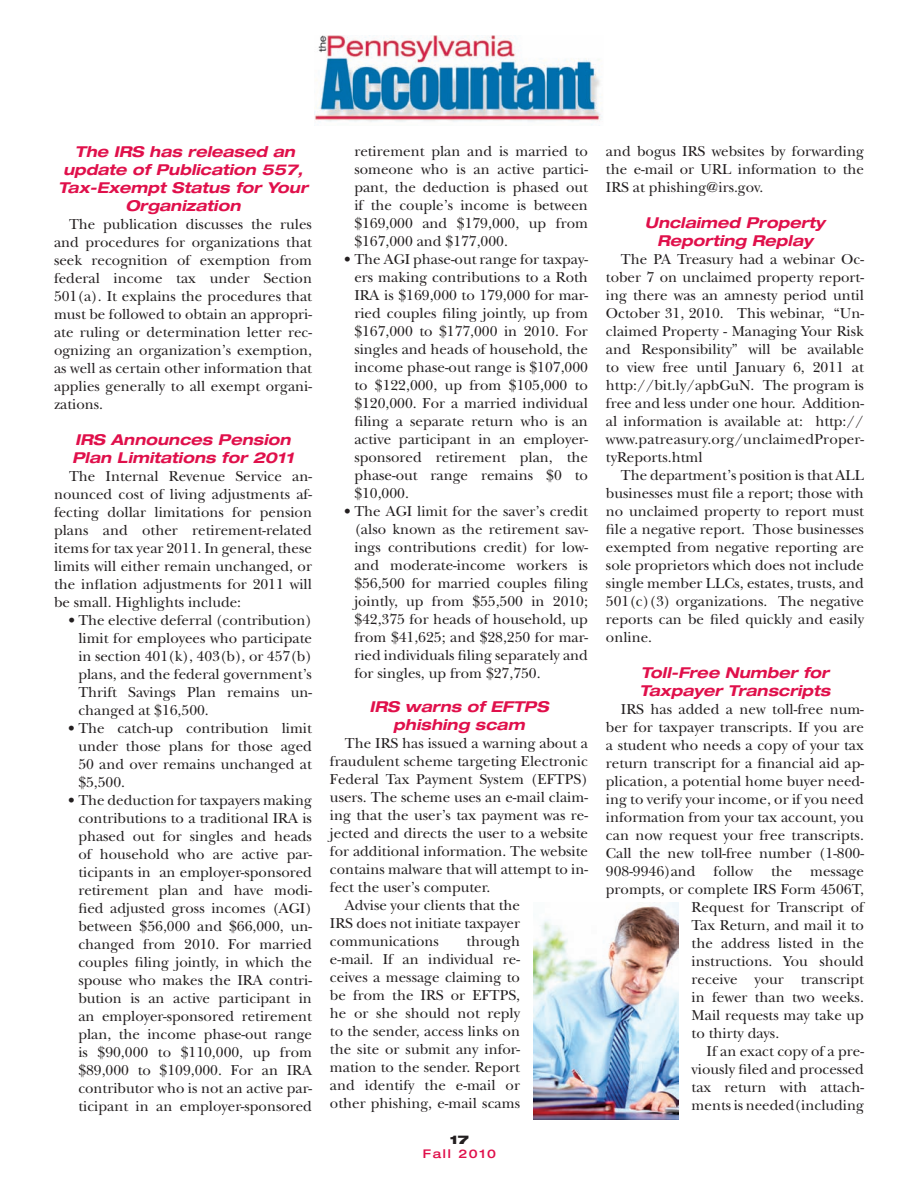
<style>
.page{position:relative;width:918px;height:1188px;background:#fff}
.page>*{position:absolute;margin:0;border:0;box-sizing:border-box;transform-origin:0 0}
.t1{font:15px/18px "New Baskerville";color:#231f20;text-align:justify}
.t2{font:italic 700 expanded 15px/18px "Helvetica Neue";color:#e0104b;text-align:center}
.t3{font:500 expanded 12px "Helvetica Neue";letter-spacing:.14em;color:#e0104b}
.t4{font:900 expanded 12px "Helvetica Neue";color:#231f20}
.s1{font-weight:700}
</style>
<div class="page">
<img style="left:314px;top:35px;width:288px;height:90px">
<img style="left:534px;top:903px;width:144px;height:216px">
<p class="t2" style="left:58px;top:142px;width:251px">The IRS has released an update of Publication 557,<br>Tax-Exempt Status for Your<br>Organization</p>
<p class="t1" style="left:54px;top:215px;width:260px;text-indent:15px">The publication discusses the rules and procedures for organizations that seek recognition of exemption from federal income tax under Section 501(a). It explains the procedures that must be followed to obtain an appropri&shy;ate ruling or determination letter rec&shy;ognizing an organization’s exemption, as well as certain other information that applies generally to all exempt organi&shy;zations.</p>
<p class="t2" style="left:72px;top:430px;width:223px;text-align:left">IRS Announces Pension<br>Plan Limitations for 2011</p>
<p class="t1" style="left:54px;top:467px;width:260px;text-indent:15px">The Internal Revenue Service an&shy;nounced cost of living adjustments af&shy;fecting dollar limitations for pension plans and other retirement-related items for tax year 2011. In general, these limits will either remain unchanged, or the inflation adjustments for 2011 will be small. Highlights include:</p>
<p class="t1" style="left:78px;top:611px;width:235px;text-indent:-9px"><span class="s1">•</span> The elective deferral (contribution) limit for employees who participate in section 401(k), 403(b), or 457(b) plans, and the federal government’s Thrift Savings Plan remains un&shy;changed at $16,500.</p>
<p class="t1" style="left:78px;top:719px;width:235px;text-indent:-9px"><span class="s1">•</span> The catch-up contribution limit under those plans for those aged 50 and over remains unchanged at $5,500.</p>
<p class="t1" style="left:78px;top:791px;width:235px;text-indent:-9px"><span class="s1">•</span> The deduction for taxpayers making contributions to a traditional IRA is phased out for singles and heads of household who are active par&shy;ticipants in an employer-sponsored retirement plan and have modi&shy;fied adjusted gross incomes (AGI) between $56,000 and $66,000, un&shy;changed from 2010. For married couples filing jointly, in which the spouse who makes the IRA contri&shy;bution is an active participant in an employer-sponsored retirement plan, the income phase-out range is $90,000 to $110,000, up from $89,000 to $109,000. For an IRA contributor who is not an active par&shy;ticipant in an employer-sponsored</p>
<p class="t1" style="left:354px;top:142px;width:235px">retirement plan and is married to someone who is an active partici&shy;pant, the deduction is phased out if the couple’s income is between $169,000 and $179,000, up from $167,000 and $177,000.</p>
<p class="t1" style="left:354px;top:250px;width:235px;text-indent:-9px"><span class="s1">•</span> The AGI phase-out range for taxpay&shy;ers making contributions to a Roth IRA is $169,000 to 179,000 for mar&shy;ried couples filing jointly, up from $167,000 to $177,000 in 2010. For singles and heads of household, the income phase-out range is $107,000 to $122,000, up from $105,000 to $120,000. For a married individual filing a separate return who is an active participant in an employer&shy;sponsored retirement plan, the phase-out range remains $0 to $10,000.</p>
<p class="t1" style="left:354px;top:502px;width:235px;text-indent:-9px"><span class="s1">•</span> The AGI limit for the saver’s credit (also known as the retirement sav&shy;ings contributions credit) for low&shy;and moderate-income workers is $56,500 for married couples filing jointly, up from $55,500 in 2010; $42,375 for heads of household, up from $41,625; and $28,250 for mar&shy;ried individuals filing separately and for singles, up from $27,750.</p>
<p class="t2" style="left:369px;top:697px;width:181px">IRS warns of EFTPS phishing scam</p>
<p class="t1" style="left:345px;top:734px;width:245px">The IRS has issued a warning about a</p>
<p class="t1" style="left:330px;top:752px;width:260px">fraudulent scheme targeting Electronic</p>
<p class="t1" style="left:330px;top:770px;width:259px">Federal Tax Payment System (EFTPS)</p>
<p class="t1" style="left:330px;top:788px;width:259px">users. The scheme uses an e-mail claim-</p>
<p class="t1" style="left:330px;top:806px;width:259px">ing that the user’s tax payment was re-</p>
<p class="t1" style="left:330px;top:824px;width:260px">jected and directs the user to a website</p>
<p class="t1" style="left:330px;top:842px;width:260px">for additional information. The website</p>
<p class="t1" style="left:330px;top:860px;width:260px">contains malware that will attempt to in-</p>
<p class="t1" style="left:330px;top:878px;width:162px">fect the user’s computer.</p>
<p class="t1" style="left:345px;top:896px;width:177px">Advise your clients that the</p>
<p class="t1" style="left:330px;top:914px;width:192px">IRS does not initiate taxpayer</p>
<p class="t1" style="left:330px;top:932px;width:110px">communications</p>
<p class="t1" style="left:330px;top:932px;width:192px;text-indent:136px">through e-mail. If an individual re&shy;ceives a message claiming to be from the IRS or EFTPS, he or she should not reply to the sender, access links on the site or submit any infor&shy;mation to the sender. Report and identify the e-mail or other phishing, e-mail scams</p>
<p class="t4" style="left:450px;top:1132px;width:21px">17</p>
<p class="t3" style="left:423px;top:1147px;width:75px">Fall 2010</p>
<p class="t1" style="left:606px;top:142px;width:260px">and bogus IRS websites by forwarding the e-mail or URL information to the IRS at phishing@irs.gov.</p>
<p class="t2" style="left:645px;top:213px;width:181px">Unclaimed Property<br>Reporting Replay</p>
<p class="t1" style="left:606px;top:250px;width:260px;text-indent:15px">The PA Treasury had a webinar Oc&shy;tober 7 on unclaimed property report&shy;ing there was an amnesty period until October 31, 2010. This webinar, “Un&shy;claimed Property - Managing Your Risk and Responsibility” will be available to view free until January 6, 2011 at http://bit.ly/apbGuN. The program is free and less under one hour. Addition&shy;al information is available at: http:// www.patreasury.org/unclaimedProper&shy;tyReports.html</p>
<p class="t1" style="left:606px;top:466px;width:260px;text-indent:15px">The department’s position is that ALL businesses must file a report; those with no unclaimed property to report must file a negative report. Those businesses exempted from negative reporting are sole proprietors which does not include single member LLCs, estates, trusts, and 501(c)(3) organizations. The negative reports can be filed quickly and easily online.</p>
<p class="t2" style="left:639px;top:663px;width:193px;text-align:left">Toll-Free Number for<br>Taxpayer Transcripts</p>
<p class="t1" style="left:621px;top:700px;width:244px">IRS has added a new toll-free num-</p>
<p class="t1" style="left:606px;top:718px;width:260px">ber for taxpayer transcripts. If you are</p>
<p class="t1" style="left:606px;top:736px;width:259px">a student who needs a copy of your tax</p>
<p class="t1" style="left:606px;top:754px;width:260px">return transcript for a financial aid ap-</p>
<p class="t1" style="left:606px;top:772px;width:260px">plication, a potential home buyer need-</p>
<p class="t1" style="left:606px;top:790px;width:260px">ing to verify your income, or if you need</p>
<p class="t1" style="left:606px;top:808px;width:260px">information from your tax account, you</p>
<p class="t1" style="left:606px;top:826px;width:259px">can now request your free transcripts.</p>
<p class="t1" style="left:606px;top:844px;width:260px">Call the new toll-free number (1-800-</p>
<p class="t1" style="left:606px;top:862px;width:259px">908-9946)and follow the message</p>
<p class="t1" style="left:606px;top:880px;width:259px">prompts, or complete IRS Form 4506T,</p>
<p class="t1" style="left:692px;top:898px;width:174px">Request for Transcript of</p>
<p class="t1" style="left:692px;top:916px;width:174px">Tax Return, and mail it to</p>
<p class="t1" style="left:692px;top:934px;width:174px">the address listed in the</p>
<p class="t1" style="left:692px;top:952px;width:174px">instructions. You should</p>
<p class="t1" style="left:692px;top:970px;width:174px">receive your transcript</p>
<p class="t1" style="left:692px;top:988px;width:174px">in fewer than two weeks.</p>
<p class="t1" style="left:692px;top:1006px;width:174px">Mail requests may take up</p>
<p class="t1" style="left:692px;top:1024px;width:89px">to thirty days.</p>
<p class="t1" style="left:707px;top:1042px;width:159px">If an exact copy of a pre-</p>
<p class="t1" style="left:692px;top:1060px;width:174px">viously filed and processed</p>
<p class="t1" style="left:692px;top:1078px;width:174px">tax return with attach-</p>
<p class="t1" style="left:692px;top:1096px;width:174px">ments is needed(including</p>
</div>
